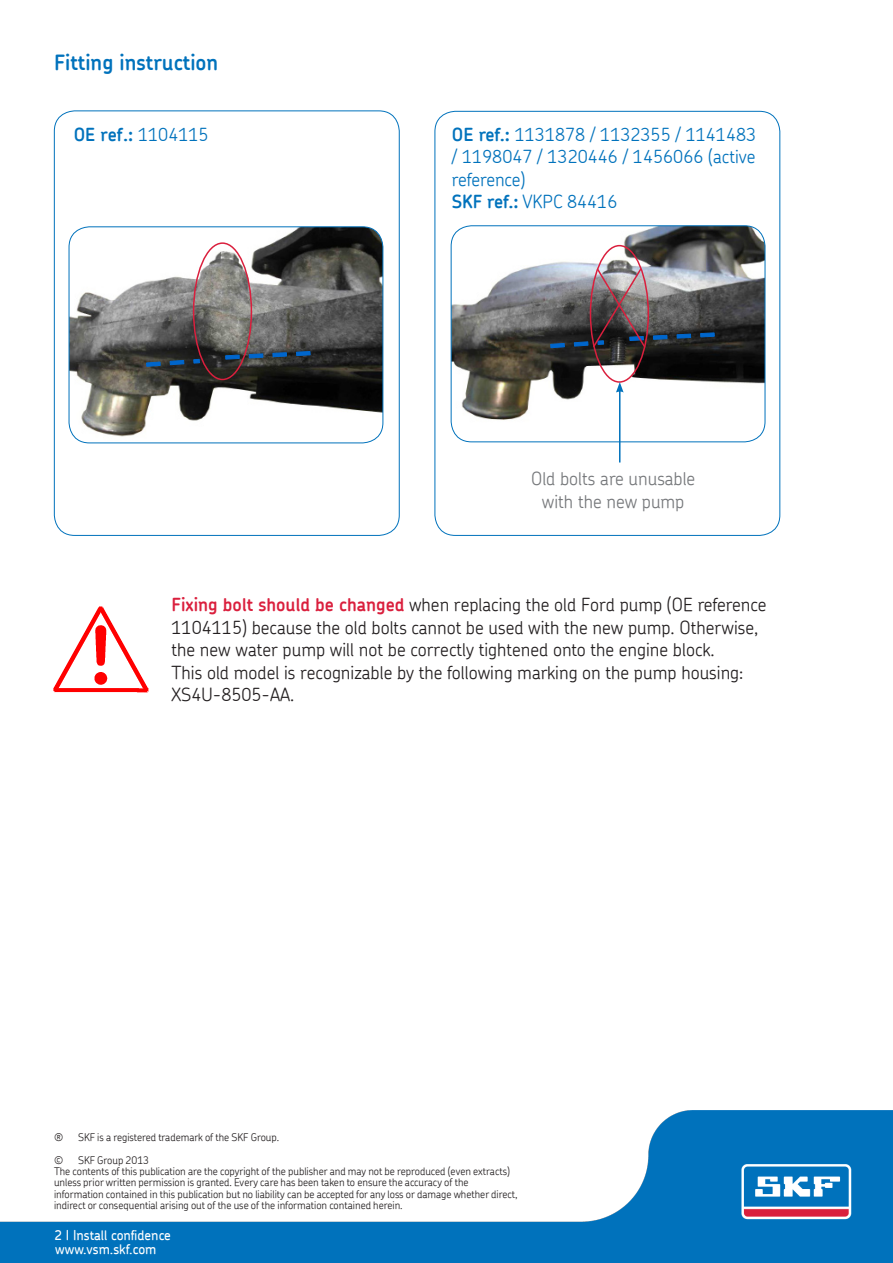
<style>
.page{position:relative;width:893px;height:1263px;background:#fff}
.page>*{position:absolute;margin:0;border:0;box-sizing:border-box;transform-origin:0 0}
.t1{font:600 21px "SKF Chevin";color:#0072bc}
.t2{font:300 18px/22.5px "SKF Chevin";color:#231f20}
.t3{font:300 18px/22.5px "SKF Chevin";color:#0072bc;text-align:justify}
.t4{font:300 18px "SKF Chevin";color:#76787b}
.t5{font:600 18px "SKF Chevin";color:#0072bc}
.t6{font:500 13.5px "SKF Chevin";color:#fff}
._91_99_-_Disclaimer{font:300 10.5px/11.2px "SKF Chevin";color:#231f20}
.s1{font-weight:300}
.s2{font-weight:600}
.s3{font-weight:600;color:#da1f3d}
</style>
<div class="page">
<img style="left:0;top:1110px;width:893px;height:153px">
<img style="left:53px;top:606px;width:96px;height:87px">
<img style="left:451px;top:226px;width:314px;height:216px">
<div style="left:451px;top:225px;width:314px;height:217px;border:1px solid #0072bc;border-radius:20px"></div>
<hr style="left:619px;top:390px;width:1px;height:72px;background:#0072bc">
<svg style="left:616px;top:382px;width:8px;height:11px"></svg>
<svg style="left:550px;top:267px;width:164px;height:82px;background:#6c696f"></svg>
<img style="left:69px;top:227px;width:314px;height:216px">
<div style="left:69px;top:226px;width:314px;height:217px;border:1px solid #0072bc;border-radius:20px"></div>
<svg style="left:146px;top:359px;width:54px;height:7px"></svg>
<svg style="left:225px;top:351px;width:85px;height:8px"></svg>
<div style="left:193px;top:242px;width:59px;height:138px;border:2px solid #da1f3d;border-radius:50%"></div>
<p class="t1" style="left:54px;top:49px;width:166px">Fitting instruction</p>
<p class="t5" style="left:74px;top:122px;width:136px">OE ref.: <span class="s1">1104115</span></p>
<p class="t3" style="left:452px;top:122px;width:306px"><span class="s2">OE ref.:</span> 1131878 / 1132355 / 1141483 / 1198047 / 1320446 / 1456066 (active reference)</p>
<p class="t3" style="left:452px;top:190px;width:167px"><span class="s2">SKF ref.:</span> VKPC 84416</p>
<p class="t4" style="left:531px;top:467px;width:166px">Old bolts are unusable</p>
<p class="t4" style="left:542px;top:489px;width:144px">with the new pump</p>
<p class="t2" style="left:172px;top:593px;width:596px"><span class="s3">Fixing bolt should be changed</span> when replacing the old Ford pump (OE reference<br>1104115) because the old bolts cannot be used with the new pump. Otherwise, the new water pump will not be correctly tightened onto the engine block.</p>
<p class="t2" style="left:172px;top:661px;width:573px">This old model is recognizable by the following marking on the pump housing:</p>
<p class="t2" style="left:172px;top:683px;width:124px">XS4U-8505-AA.</p>
<p class="_91_99_-_Disclaimer" style="left:54px;top:1132px;width:11px">®</p>
<p class="_91_99_-_Disclaimer" style="left:78px;top:1132px;width:203px">SKF is a registered trademark of the SKF Group.</p>
<p class="_91_99_-_Disclaimer" style="left:54px;top:1154px;width:11px">©</p>
<p class="_91_99_-_Disclaimer" style="left:78px;top:1154px;width:73px">SKF Group 2013</p>
<p class="_91_99_-_Disclaimer" style="left:54px;top:1165px;width:465px">The contents of this publication are the copyright of the publisher and may not be reproduced (even extracts) unless prior written permission is granted. Every care has been taken to ensure the accuracy of the information contained in this publication but no liability can be accepted for any loss or damage whether direct, indirect or consequential arising out of the use of the information contained herein.</p>
<p class="t6" style="left:55px;top:1226px;width:118px">2 I Install confidence</p>
<p class="t6" style="left:55px;top:1240px;width:103px">www.vsm.skf.com</p>
</div>
